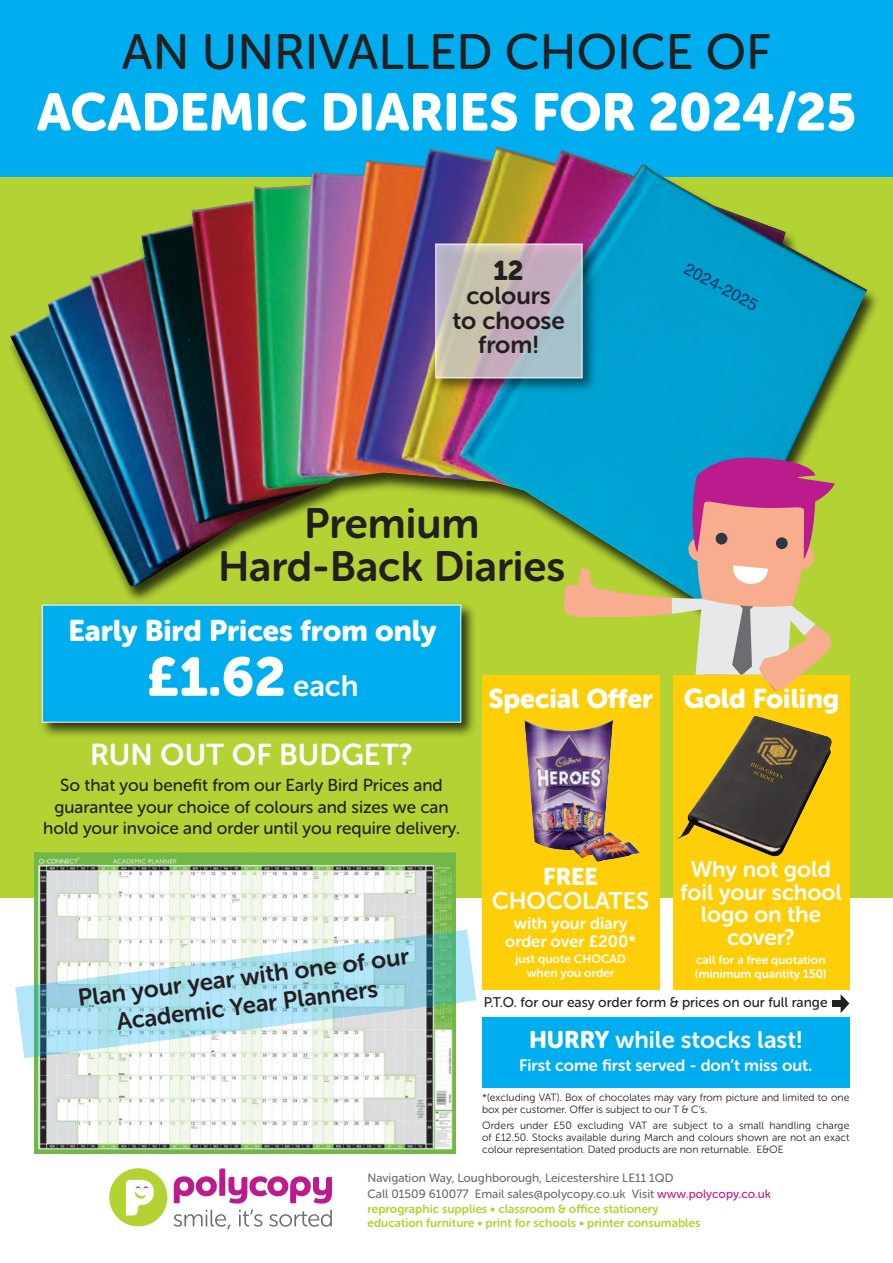
<style>
.page{position:relative;width:893px;height:1263px;background:#fff}
.page>*{position:absolute;margin:0;border:0;box-sizing:border-box;transform-origin:0 0}
.t1{font:54px "Museo Sans Rounded 900";color:#fff}
.t2{font:52.5px "Museo Sans Rounded 900";color:#fff}
.t3{font:49.5px "Museo Sans Rounded 500";color:#231f20}
.t4{font:42.15px/42.2px "Museo Sans Rounded 700";color:#231f20;text-align:center}
.t5{font:30px "Museo Sans Rounded 700";color:#fff}
.t6{font:29.7px "Museo Sans Rounded 900";color:#fff}
.t7{font:27.15px "Museo Sans Rounded 900";color:#231f20}
.t8{font:27px "Museo Sans Rounded 900";color:#fff}
.t9{font:24.45px/24.5px "Museo Sans Rounded 700";letter-spacing:-.005em;color:#231f20;text-align:center}
.t10{font:24px/28.5px "Museo Sans Rounded 700";color:#231f20;text-align:center}
.t11{font:24px "Museo Sans Rounded 700";color:#fff}
.t12{font:24px "Museo Sans Rounded 900";color:#fff}
.t13{font:22.5px/22.5px "Museo Sans Rounded 700";letter-spacing:-.005em;color:#fff;text-align:center}
.t14{font:17.25px/21.8px "Museo Sans Rounded 500";color:#231f20;text-align:center}
.t15{font:16.5px/18px "Museo Sans Rounded 700";color:#fff;text-align:center}
.t16{font:13.8px "Museo Sans Rounded 500";color:#231f20}
.t17{font:12px/15.5px "Museo Sans Rounded 500";color:#6c6d70}
.t18{font:12px/14.7px "Museo Sans Rounded 700";color:#b3d234}
.t19{font:12px/13.5px "Museo Sans Rounded 700";color:#fff}
.t20{font:10.5px/12px "Museo Sans Rounded 300";color:#231f20}
.s1{font-family:"Museo Sans Rounded 700";font-size:29.7px}
.s2{font-family:"Museo Sans Rounded 900"}
.s3{font-size:18px}
.s4{color:#bc1b8d}
</style>
<div class="page">
<div style="left:0;top:160px;width:893px;height:738px;background:#b3d234"></div>
<div style="left:0;top:0;width:893px;height:177px;background:#00aeef"></div>
<img style="left:10px;top:146px;width:857px;height:452px">
<img style="left:683px;top:263px;width:75px;height:48px">
<div style="left:482px;top:675px;width:178px;height:314px;background:#fece08"></div>
<div style="left:673px;top:675px;width:176px;height:314px;background:#fece08"></div>
<div style="left:482px;top:1017px;width:367px;height:71px;background:#00aeef"></div>
<div style="left:109px;top:1168px;width:58px;height:58px;background:#b3d234;border-radius:50%"></div>
<svg style="left:126px;top:1179px;width:28px;height:36px"></svg>
<svg style="left:174px;top:1168px;width:158px;height:35px"></svg>
<svg style="left:174px;top:1209px;width:158px;height:20px"></svg>
<img style="left:35px;top:852px;width:420px;height:302px">
<img style="left:524px;top:720px;width:116px;height:142px">
<img style="left:677px;top:716px;width:155px;height:141px">
<img style="left:750px;top:762px;width:34px;height:17px">
<svg style="left:15px;top:929px;width:461px;height:129px"></svg>
<div style="left:833px;top:1000px;width:11px;height:7px;background:#231f20"></div>
<svg style="left:841px;top:994px;width:8px;height:19px"></svg>
<img style="left:41px;top:598px;width:433px;height:138px">
<div style="left:43px;top:605px;width:417px;height:117px;background:#00aeef"></div>
<img style="left:428px;top:237px;width:173px;height:161px">
<div style="left:436px;top:244px;width:146px;height:133px;background:#fff;opacity:.65"></div>
<div style="left:435px;top:244px;width:147px;height:134px;border:1px solid #fff"></div>
<svg style="left:562px;top:456px;width:273px;height:235px"></svg>
<h3 class="t3" style="left:122px;top:34px;width:651px">AN UNRIVALLED CHOICE OF</h3>
<h2 class="t2" style="left:37px;top:93px;width:821px">ACADEMIC DIARIES FOR 2024/25</h2>
<h3 class="t7" style="left:494px;top:260px;width:32px">12</h3>
<h3 class="t9" style="left:452px;top:286px;width:114px">colours to choose from!</h3>
<h3 class="t4" style="left:218px;top:506px;width:349px">Premium hard-back Diaries</h3>
<h3 class="t6" style="left:68px;top:619px;width:370px">Early Bird Prices from only</h3>
<h1 class="t1" style="left:146px;top:657px;width:214px">£1.62 <span class="s1">each</span></h1>
<h3 class="t5" style="left:90px;top:744px;width:324px">Run out oF buDget?</h3>
<h3 class="t14" style="left:43px;top:776px;width:418px">So that you benefit from our Early Bird Prices and guarantee your choice of colours and sizes we can hold your invoice and order until you require delivery.</h3>
<h3 class="t10" style="left:76px;top:985px;width:335px;rotate:-7deg">Plan your year with one of our academic Year Planners</h3>
<h3 class="t8" style="left:489px;top:689px;width:352px">Special Offer Gold Foiling</h3>
<h3 class="t12" style="left:543px;top:868px;width:56px">FREE</h3>
<h3 class="t11" style="left:492px;top:892px;width:159px">ChoColates</h3>
<h3 class="t15" style="left:505px;top:916px;width:132px">with your diary order over £200*</h3>
<p class="t19" style="left:515px;top:953px;width:112px;text-align:center">just quote ChoCaD when you order</p>
<h3 class="t13" style="left:680px;top:860px;width:163px">Why not gold foil your school logo on the cover?</h3>
<p class="t19" style="left:695px;top:954px;width:133px">call for a free quotation (minimum quantity 150)</p>
<h3 class="t16" style="left:484px;top:997px;width:345px">P.T.O. for our easy order form &amp; prices on our full range</h3>
<h3 class="t11" style="left:529px;top:1031px;width:275px"><span class="s2">HURRY</span> while stocks last!</h3>
<h3 class="t15" style="left:519px;top:1057px;width:295px">First come first served - don’t miss out<span class="s3">.</span></h3>
<p class="t20" style="left:482px;top:1092px;width:369px">*(excluding VAT). Box of chocolates may vary from picture and limited to one box per customer. Offer is subject to our T &amp; C’s.</p>
<p class="t20" style="left:482px;top:1120px;width:369px;text-align:justify">Orders under £50 excluding VAT are subject to a small handling charge of £12.50. Stocks available during March and colours shown are not an exact colour representation. Dated products are non returnable. E&amp;OE</p>
<p class="t17" style="left:368px;top:1171px;width:405px">Navigation Way, Loughborough, Leicestershire LE11 1QD<br>Call 01509 610077 Email sales@polycopy.co.uk Visit <span class="s4">www.polycopy.co.uk</span></p>
<p class="t18" style="left:367px;top:1202px;width:334px">reprographic supplies • classroom &amp; office stationery education furniture • print for schools • printer consumables</p>
</div>
